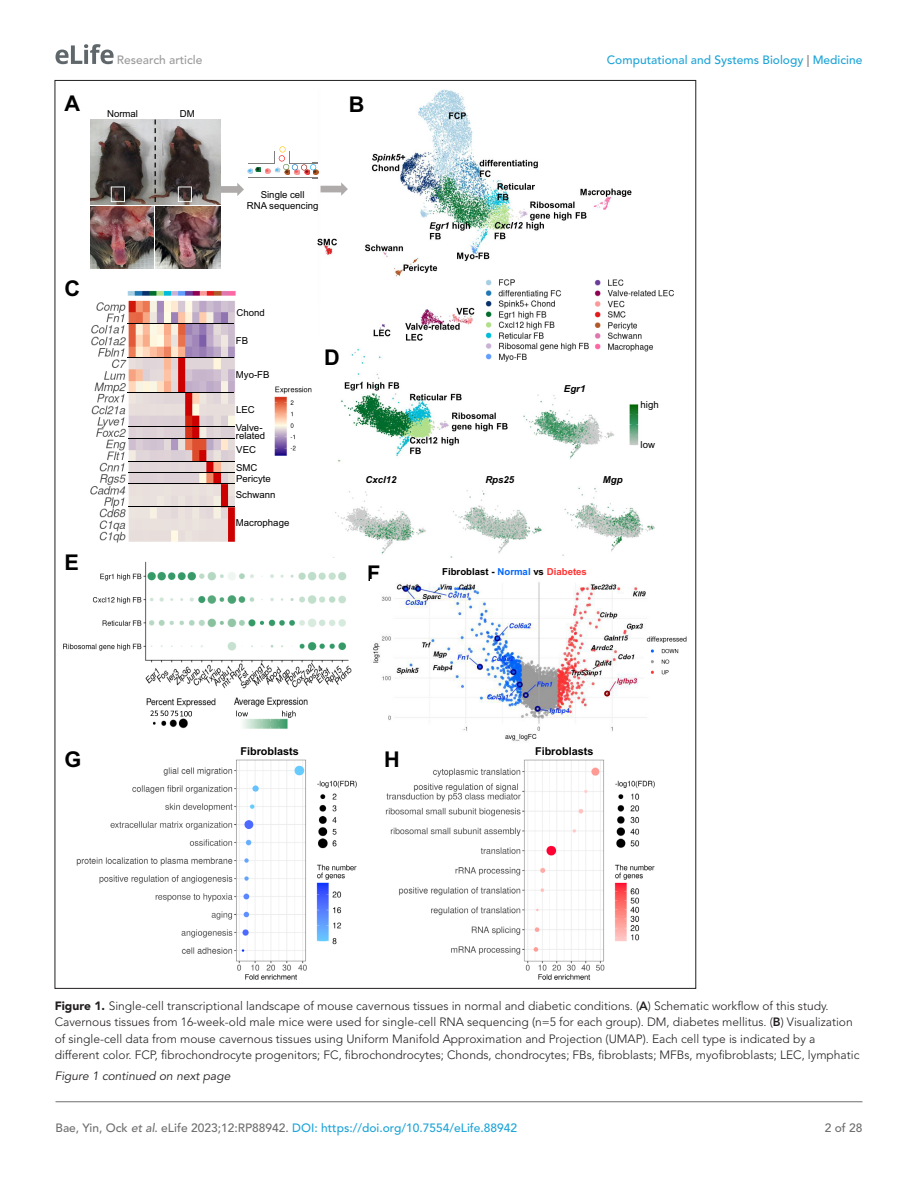
<style>
.page{position:relative;width:918px;height:1188px;background:#fff}
.page>*{position:absolute;margin:0;border:0;box-sizing:border-box;transform-origin:0 0}
.t1{font:700 21.75px "Arial";color:#000}
.t2{font:300 12px/16.5px "Avenir LT Std";color:#231f20}
.t3{font:500 12px "Avenir LT Std";color:#1ea4d7}
.t4{font:italic 12px "Avenir LT Std";color:#231f20}
.t5{font:500 12px "Avenir LT Std";color:#9a9a9a}
.t6{font:500 12px "Avenir LT Std";color:#6e6e70}
.t7{font:700 10.8px "Arial";color:#000}
.t8{font:9.6px/11.1px "Arial";color:#000}
.t9{font:700 9.6px "Arial";color:#000}
.t10{font:italic 700 9.6px "Arial";color:#000}
.s1{color:#6e6e70}
.s2{color:#06f}
.s3{color:#f33}
.s4{font-weight:900}
.s5{font-weight:800}
.s6{font-style:italic;color:#6e6e70}
</style>
<div class="page">
<svg style="left:56px;top:44px;width:58px;height:20px"></svg>
<hr style="left:56px;top:1101px;width:806px;height:1px;background:#6e6e70">
<img style="left:338px;top:348px;width:170px;height:114px">
<img style="left:317px;top:90px;width:315px;height:258px">
<img style="left:385px;top:759px;width:270px;height:220px">
<img style="left:76px;top:759px;width:281px;height:220px">
<img style="left:90px;top:291px;width:146px;height:252px">
<hr style="left:128px;top:357px;width:106px;height:1px;background:#000">
<hr style="left:128px;top:323px;width:106px;height:1px;background:#000">
<hr style="left:128px;top:392px;width:106px;height:1px;background:#000">
<hr style="left:129px;top:506px;width:106px;height:1px;background:#000">
<hr style="left:129px;top:483px;width:106px;height:1px;background:#000">
<hr style="left:129px;top:472px;width:106px;height:1px;background:#000">
<hr style="left:129px;top:461px;width:106px;height:1px;background:#000">
<hr style="left:129px;top:426px;width:106px;height:1px;background:#000">
<hr style="left:129px;top:438px;width:106px;height:1px;background:#000">
<img style="left:90px;top:207px;width:130px;height:62px">
<img style="left:90px;top:120px;width:130px;height:85px">
<svg style="left:111px;top:187px;width:14px;height:15px"></svg>
<svg style="left:178px;top:187px;width:14px;height:15px"></svg>
<svg style="left:155px;top:120px;width:1px;height:82px"></svg>
<img style="left:480px;top:271px;width:117px;height:90px">
<img style="left:590px;top:279px;width:84px;height:75px">
<img style="left:274px;top:386px;width:38px;height:70px">
<svg style="left:217px;top:146px;width:131px;height:50px"></svg>
<img style="left:523px;top:394px;width:91px;height:65px">
<div style="left:560px;top:380px;width:30px;height:16px;background:#fff"></div>
<img style="left:562px;top:487px;width:93px;height:69px">
<div style="left:598px;top:471px;width:29px;height:17px;background:#fff"></div>
<img style="left:450px;top:490px;width:92px;height:67px">
<img style="left:335px;top:491px;width:91px;height:64px">
<img style="left:629px;top:404px;width:10px;height:41px">
<img style="left:64px;top:561px;width:288px;height:128px">
<img style="left:146px;top:698px;width:70px;height:9px">
<img style="left:153px;top:716px;width:39px;height:13px">
<svg style="left:150px;top:711px;width:42px;height:5px"></svg>
<img style="left:236px;top:716px;width:52px;height:13px">
<img style="left:234px;top:697px;width:74px;height:10px">
<svg style="left:236px;top:711px;width:12px;height:5px"></svg>
<svg style="left:282px;top:711px;width:14px;height:7px"></svg>
<img style="left:373px;top:582px;width:274px;height:159px">
<img style="left:644px;top:632px;width:42px;height:51px">
<svg style="left:604px;top:691px;width:6px;height:6px"></svg>
<svg style="left:523px;top:692px;width:6px;height:6px"></svg>
<svg style="left:535px;top:706px;width:6px;height:6px"></svg>
<h1 class="t1" style="left:64px;top:88px;width:17px">A</h1>
<p class="t5" style="left:117px;top:53px;width:87px">Research article</p>
<p class="t3" style="left:607px;top:53px;width:257px">Computational and Systems Biology <span class="s1">|</span> Medicine</p>
<p class="t8" style="left:107px;top:108px;width:32px">Normal</p>
<p class="t8" style="left:180px;top:108px;width:16px">DM</p>
<h1 class="t1" style="left:349px;top:89px;width:17px">B</h1>
<h1 class="t1" style="left:64px;top:273px;width:17px">C</h1>
<h1 class="t1" style="left:64px;top:547px;width:16px">E</h1>
<p class="t8" style="left:247px;top:188px;width:73px;line-height:11.6px;text-align:center">Single cell<br>RNA sequencing</p>
<p class="t8" style="left:236px;top:307px;width:30px">Chond</p>
<p class="t8" style="left:236px;top:335px;width:14px">FB</p>
<p class="t8" style="left:236px;top:369px;width:35px">Myo-FB</p>
<p class="t8" style="left:236px;top:400px;width:28px;line-height:18.8px">LEC<br>Valve-</p>
<p class="t8" style="left:236px;top:429px;width:31px;line-height:13.6px">related<br>VEC</p>
<p class="t8" style="left:236px;top:489px;width:41px">Schwann</p>
<p class="t8" style="left:236px;top:517px;width:55px">Macrophage</p>
<p class="t8" style="left:236px;top:462px;width:36px">SMC<br>Pericyte</p>
<h1 class="t1" style="left:324px;top:342px;width:17px">D</h1>
<p class="t10" style="left:564px;top:382px;width:23px">Egr1</p>
<p class="t10" style="left:366px;top:474px;width:33px">Cxcl12</p>
<p class="t10" style="left:485px;top:473px;width:30px">Rps25</p>
<p class="t10" style="left:603px;top:473px;width:21px">Mgp</p>
<p class="t8" style="left:641px;top:399px;width:20px">high</p>
<p class="t8" style="left:641px;top:439px;width:16px">low</p>
<h1 class="t1" style="left:367px;top:558px;width:15px">F</h1>
<p class="t9" style="left:442px;top:565px;width:146px">Fibroblast - <span class="s2">Normal</span> vs <span class="s3">Diabetes</span></p>
<h1 class="t1" style="left:64px;top:744px;width:18px">G</h1>
<p class="t7" style="left:241px;top:743px;width:60px">Fibroblasts</p>
<p class="t7" style="left:535px;top:743px;width:60px">Fibroblasts</p>
<h1 class="t1" style="left:384px;top:744px;width:17px">H</h1>
<p class="t2" style="left:55px;top:997px;width:806px"><span class="s4">Figure 1.</span> Single-cell transcriptional landscape of mouse cavernous tissues in normal and diabetic conditions. (<span class="s5">A</span>) Schematic workflow of this study.<br>Cavernous tissues from 16-week-old male mice were used for single-cell RNA sequencing (n=5 for each group). DM, diabetes mellitus. (<span class="s5">B</span>) Visualization of single-cell data from mouse cavernous tissues using Uniform Manifold Approximation and Projection (UMAP). Each cell type is indicated by a different color. FCP, fibrochondrocyte progenitors; FC, fibrochondrocytes; Chonds, chondrocytes; FBs, fibroblasts; MFBs, myofibroblasts; LEC, lymphatic</p>
<p class="t4" style="left:55px;top:1069px;width:177px">Figure 1 continued on next page</p>
<p class="t3" style="left:56px;top:1121px;width:463px"><span class="s1">Bae, Yin, Ock</span> <span class="s6">et al</span><span class="s1">. eLife 2023;12:RP88942.</span> DOI: https://doi.org/10.7554/eLife.88942</p>
<p class="t6" style="left:825px;top:1121px;width:39px">2 of 28</p>
</div>
